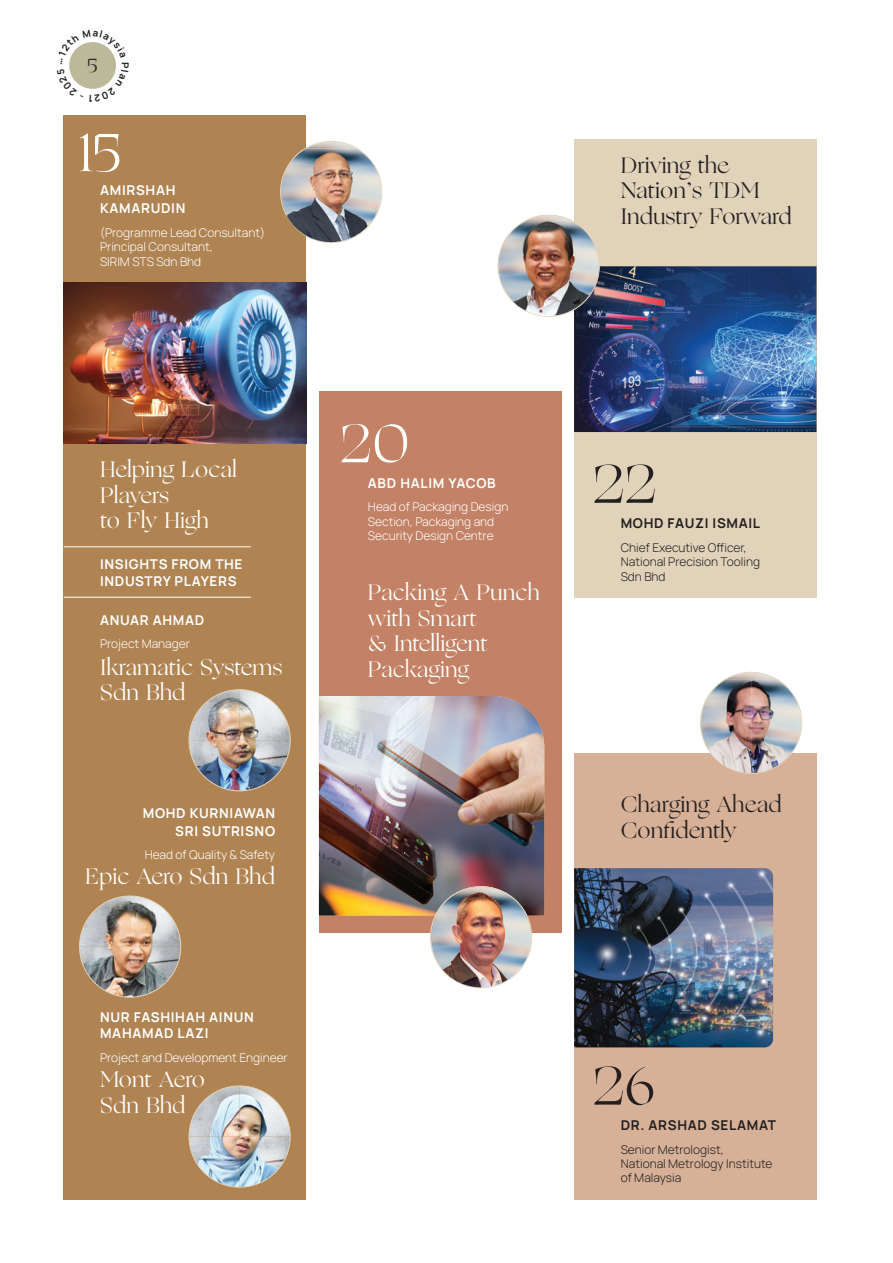
<style>
.page{position:relative;width:893px;height:1263px;background:#fff}
.page>*{position:absolute;margin:0;border:0;box-sizing:border-box;transform-origin:0 0}
.t1{font:54px "Ogg";color:#fff}
.t2{font:54px "Ogg";color:#231f20}
.t3{font:22.5px/25.5px "Ogg";color:#fff}
.t4{font:22.5px/25.5px "Ogg";color:#231f20}
.t5{font:19.2px "Ogg";color:#231f20}
.t6{font:700 13.5px/18px "Manrope";letter-spacing:.05em;color:#fff}
.t7{font:700 13.5px "Manrope";letter-spacing:.05em;color:#231f20}
.t8{font:300 12px/14.4px "Manrope";color:#fff}
.t9{font:300 12px/14.4px "Manrope";color:#231f20}
</style>
<div class="page">
<div style="left:574px;top:139px;width:242px;height:458px;background:#e1d2ba"></div>
<img style="left:574px;top:266px;width:242px;height:166px">
<div style="left:64px;top:115px;width:242px;height:1084px;background:#af8352"></div>
<div style="left:319px;top:392px;width:242px;height:541px;background:#c38165"></div>
<div style="left:574px;top:753px;width:242px;height:446px;background:#d6b197"></div>
<img style="left:574px;top:868px;width:199px;height:179px">
<img style="left:319px;top:696px;width:225px;height:219px">
<img style="left:64px;top:283px;width:242px;height:161px">
<hr style="left:64px;top:546px;width:187px;height:1px;background:#fff">
<hr style="left:64px;top:597px;width:187px;height:1px;background:#fff">
<img style="left:189px;top:690px;width:101px;height:101px">
<img style="left:189px;top:1086px;width:101px;height:101px">
<img style="left:80px;top:897px;width:101px;height:100px">
<svg style="left:306px;top:141px;width:76px;height:102px"></svg>
<svg style="left:540px;top:215px;width:60px;height:102px"></svg>
<img style="left:280px;top:148px;width:101px;height:94px">
<img style="left:498px;top:216px;width:101px;height:100px">
<img style="left:430px;top:886px;width:101px;height:101px">
<img style="left:700px;top:672px;width:102px;height:102px">
<svg style="left:69px;top:42px;width:47px;height:47px"></svg>
<h3 class="t5" style="left:87px;top:53px;width:12px">5</h3>
<h1 class="t1" style="left:79px;top:116px;width:44px">15</h1>
<p class="t6" style="left:100px;top:181px;width:87px">AMIRSHAH<br>KAMARUDIN</p>
<p class="t8" style="left:100px;top:225px;width:167px">(Programme Lead Consultant)<br>Principal Consultant,<br>SIRIM STS Sdn Bhd</p>
<h2 class="t4" style="left:621px;top:152px;width:173px">Driving the<br>Nation’s TDM<br>Industry Forward</h2>
<h2 class="t3" style="left:100px;top:457px;width:138px">Helping Local<br>Players<br>to Fly High</h2>
<p class="t6" style="left:100px;top:556px;width:144px;line-height:16.2px">INSIGHTS FROM THE<br>INDUSTRY PLAYERS</p>
<p class="t6" style="left:100px;top:610px;width:106px">ANUAR AHMAD</p>
<p class="t8" style="left:100px;top:636px;width:91px">Project Manager</p>
<h2 class="t3" style="left:100px;top:655px;width:184px">Ikramatic Systems<br>Sdn Bhd</h2>
<p class="t6" style="left:143px;top:803px;width:134px;text-align:right">MOHD KURNIAWAN<br>SRI SUTRISNO</p>
<p class="t8" style="left:145px;top:847px;width:132px">Head of Quality &amp; Safety</p>
<h2 class="t3" style="left:85px;top:863px;width:191px">Epic Aero Sdn Bhd</h2>
<p class="t6" style="left:100px;top:1009px;width:155px;line-height:16.2px">NUR FASHIHAH AINUN<br>MAHAMAD LAZI</p>
<p class="t8" style="left:100px;top:1050px;width:189px">Project and Development Engineer</p>
<h2 class="t3" style="left:100px;top:1067px;width:106px">Mont Aero<br>Sdn Bhd</h2>
<h1 class="t1" style="left:339px;top:407px;width:72px">20</h1>
<p class="t6" style="left:368px;top:473px;width:129px">ABD HALIM YACOB</p>
<p class="t8" style="left:368px;top:499px;width:142px">Head of Packaging Design<br>Section, Packaging and<br>Security Design Centre</p>
<h2 class="t3" style="left:368px;top:580px;width:173px">Packing A Punch with Smart<br>&amp; Intelligent<br>Packaging</h2>
<h1 class="t2" style="left:592px;top:447px;width:66px">22</h1>
<p class="t7" style="left:621px;top:514px;width:141px">MOHD FAUZI ISMAIL</p>
<p class="t9" style="left:621px;top:540px;width:141px">Chief Executive Officer,<br>National Precision Tooling<br>Sdn Bhd</p>
<h2 class="t4" style="left:621px;top:792px;width:163px">Charging Ahead<br>Confidently</h2>
<h1 class="t2" style="left:592px;top:1049px;width:65px">26</h1>
<p class="t7" style="left:621px;top:1116px;width:157px">DR. ARSHAD SELAMAT</p>
<p class="t9" style="left:621px;top:1141px;width:153px">Senior Metrologist,<br>National Metrology Institute of Malaysia</p>
</div>
